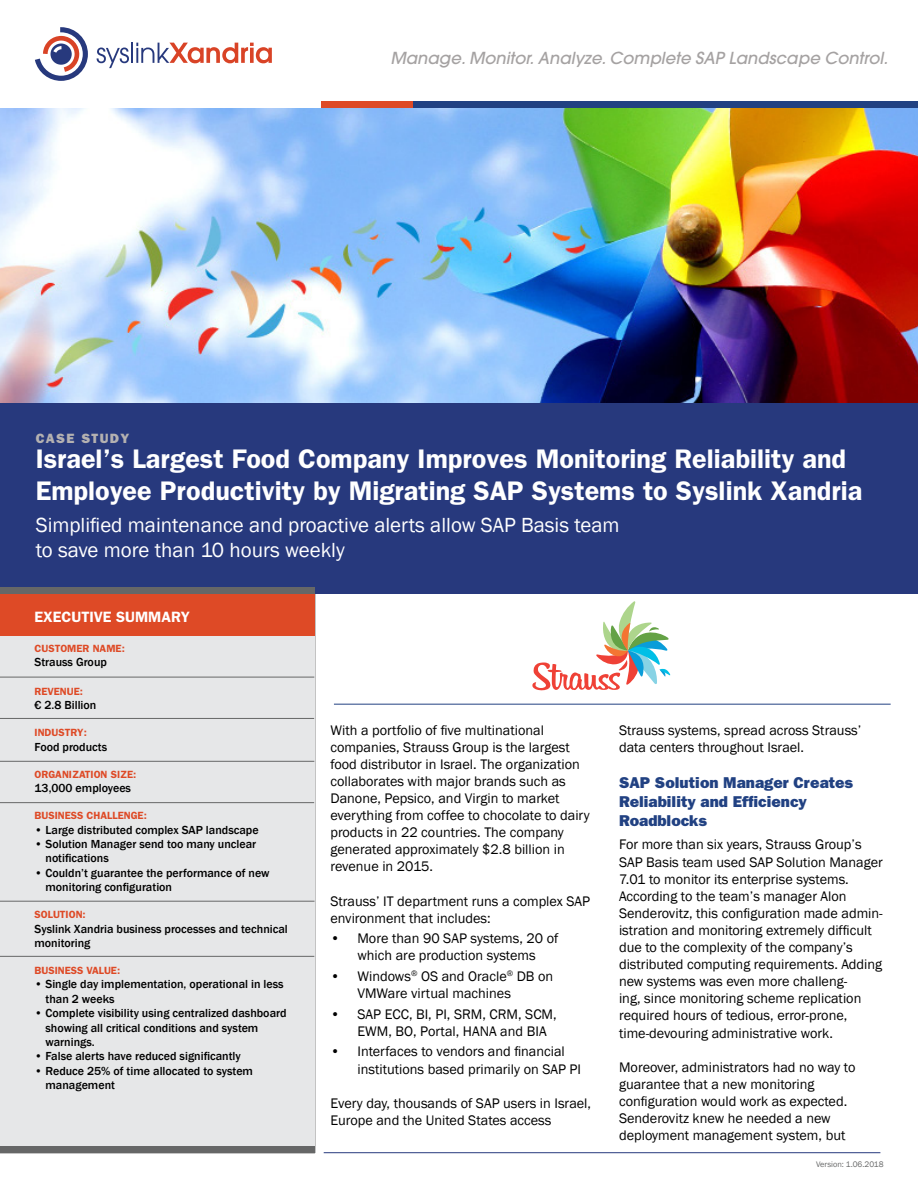
<style>
.page{position:relative;width:918px;height:1188px;background:#fff}
.page>*{position:absolute;margin:0;border:0;box-sizing:border-box;transform-origin:0 0}
.t1{font:600 27px/32.4px "Franklin Gothic";color:#fff}
.t2{font:21px/25.2px "Franklin Gothic";color:#fff}
.t3{font:italic 500 16.5px "Avant Garde";color:#a5a2a2}
.t4{font:800 15.75px/18.9px "Franklin Gothic";color:#214182}
.t5{font:600 15px "Franklin Gothic";color:#fff}
.t6{font:14.25px/17.1px "Franklin Gothic";color:#000}
.t7{font:800 13.5px "Franklin Gothic";letter-spacing:.1em;color:#b4b1b1}
.t8{font:500 12px/14.4px "Franklin Gothic";color:#000}
.t9{font:600 10.5px "Franklin Gothic";color:#de4a26}
.t10{font:8.25px "Franklin Gothic";color:#666767}
</style>
<div class="page">
<div style="left:0;top:402px;width:918px;height:192px;background:#27397d"></div>
<hr style="left:315px;top:591px;width:1px;height:562px;background:#666767">
<div style="left:315px;top:587px;width:603px;height:7px;background:#27397d"></div>
<div style="left:0;top:587px;width:315px;height:7px;background:#666767"></div>
<hr style="left:324px;top:1152px;width:556px;height:1px;background:#27397d">
<svg style="left:97px;top:48px;width:32px;height:20px"></svg>
<hr style="left:131px;top:43px;width:2px;height:20px;background:#27397d">
<svg style="left:136px;top:43px;width:136px;height:20px"></svg>
<svg style="left:35px;top:27px;width:53px;height:54px"></svg>
<div style="left:330px;top:101px;width:588px;height:7px;background:#214182"></div>
<div style="left:322px;top:101px;width:91px;height:7px;background:#de4a26"></div>
<img style="left:0;top:108px;width:918px;height:294px">
<hr style="left:0;top:1152px;width:315px;height:1px;background:#666767">
<div style="left:0;top:594px;width:314px;height:559px;background:#e6e7e8"></div>
<div style="left:0;top:594px;width:314px;height:41px;background:#de4a26"></div>
<div style="left:0;top:1146px;width:314px;height:7px;background:#666767"></div>
<hr style="left:0;top:635px;width:314px;height:1px;background:#de4a26">
<hr style="left:0;top:677px;width:314px;height:1px;background:#666767">
<hr style="left:0;top:718px;width:314px;height:1px;background:#666767">
<hr style="left:0;top:761px;width:314px;height:1px;background:#666767">
<hr style="left:0;top:802px;width:314px;height:1px;background:#666767">
<hr style="left:0;top:901px;width:315px;height:1px;background:#666767">
<hr style="left:0;top:956px;width:314px;height:1px;background:#666767">
<hr style="left:334px;top:704px;width:557px;height:1px;background:#214182">
<svg style="left:532px;top:601px;width:139px;height:90px"></svg>
<p class="t7" style="left:36px;top:430px;width:95px">CASE STUDY</p>
<p class="t3" style="left:390px;top:48px;width:499px">Manage. Monitor. Analyze. Complete SAP Landscape Control.</p>
<h1 class="t1" style="left:36px;top:442px;width:828px">Israel’s Largest Food Company Improves Monitoring Reliability and<br>Employee Productivity by Migrating SAP Systems to Syslink Xandria</h1>
<h2 class="t2" style="left:36px;top:513px;width:585px">Simplified maintenance and proactive alerts allow SAP Basis team to save more than 10 hours weekly</h2>
<p class="t5" style="left:35px;top:608px;width:157px">EXECUTIVE SUMMARY</p>
<p class="t9" style="left:35px;top:642px;width:92px">CUSTOMER NAME:</p>
<p class="t8" style="left:35px;top:655px;width:74px">Strauss Group</p>
<p class="t9" style="left:35px;top:685px;width:50px">REVENUE:</p>
<p class="t8" style="left:35px;top:698px;width:63px">€ 2.8 Billion</p>
<p class="t9" style="left:35px;top:727px;width:54px">INDUSTRY:</p>
<p class="t8" style="left:35px;top:740px;width:74px">Food products</p>
<p class="t9" style="left:35px;top:768px;width:103px">ORGANIZATION SIZE:</p>
<p class="t8" style="left:35px;top:781px;width:98px">13,000 employees</p>
<p class="t9" style="left:35px;top:809px;width:114px">BUSINESS CHALLENGE:</p>
<p class="t8" style="left:35px;top:823px;width:226px">• Large distributed complex SAP landscape</p>
<p class="t8" style="left:46px;top:837px;width:212px;text-indent:-11px">• Solution Manager send too many unclear notifications</p>
<p class="t8" style="left:46px;top:866px;width:226px;text-indent:-11px">• Couldn’t guarantee the performance of new monitoring configuration</p>
<p class="t9" style="left:35px;top:908px;width:53px">SOLUTION:</p>
<p class="t8" style="left:35px;top:922px;width:255px">Syslink Xandria business processes and technical monitoring</p>
<p class="t9" style="left:35px;top:964px;width:87px">BUSINESS VALUE:</p>
<p class="t8" style="left:46px;top:977px;width:240px;text-indent:-11px">• Single day implementation, operational in less than 2 weeks</p>
<p class="t8" style="left:46px;top:1006px;width:243px;text-indent:-11px">• Complete visibility using centralized dashboard showing all critical conditions and system warnings.</p>
<p class="t8" style="left:35px;top:1049px;width:208px">• False alerts have reduced significantly</p>
<p class="t8" style="left:46px;top:1064px;width:209px;text-indent:-11px">• Reduce 25% of time allocated to system management</p>
<p class="t6" style="left:330px;top:722px;width:261px">With a portfolio of five multinational companies, Strauss Group is the largest food distributor in Israel. The organization collaborates with major brands such as Danone, Pepsico, and Virgin to market everything from coffee to chocolate to dairy products in 22 countries. The company generated approximately $2.8 billion in revenue in 2015.</p>
<p class="t6" style="left:330px;top:893px;width:261px">Strauss’ IT department runs a complex SAP environment that includes:</p>
<p class="t6" style="left:330px;top:930px;width:230px;text-align:center">• More than 90 SAP systems, 20 of which are production systems</p>
<p class="t6" style="left:357px;top:968px;width:197px;text-indent:-27px">• Windows<sup>®</sup> OS and Oracle<sup>®</sup> DB on<br>VMWare virtual machines</p>
<p class="t6" style="left:357px;top:1006px;width:201px;text-indent:-27px">• SAP ECC, BI, PI, SRM, CRM, SCM,<br>EWM, BO, Portal, HANA and BIA</p>
<p class="t6" style="left:357px;top:1043px;width:225px;text-indent:-27px">• Interfaces to vendors and financial institutions based primarily on SAP PI</p>
<p class="t6" style="left:330px;top:1095px;width:262px">Every day, thousands of SAP users in Israel,<br>Europe and the United States access</p>
<p class="t6" style="left:619px;top:722px;width:244px">Strauss systems, spread across Strauss’ data centers throughout Israel.</p>
<p class="t4" style="left:619px;top:773px;width:236px">SAP Solution Manager Creates<br>Reliability and Efficiency<br>Roadblocks</p>
<p class="t6" style="left:619px;top:836px;width:265px">For more than six years, Strauss Group’s SAP Basis team used SAP Solution Manager 7.01 to monitor its enterprise systems.<br>According to the team’s manager Alon Senderovitz, this configuration made admin&shy;istration and monitoring extremely difficult due to the complexity of the company’s distributed computing requirements. Adding new systems was even more challeng-<br>ing, since monitoring scheme replication required hours of tedious, error-prone, time-devouring administrative work.</p>
<p class="t6" style="left:619px;top:1059px;width:238px">Moreover, administrators had no way to guarantee that a new monitoring configuration would work as expected.<br>Senderovitz knew he needed a new deployment management system, but</p>
<p class="t10" style="left:816px;top:1159px;width:69px">Version: 1.06.2018</p>
</div>
